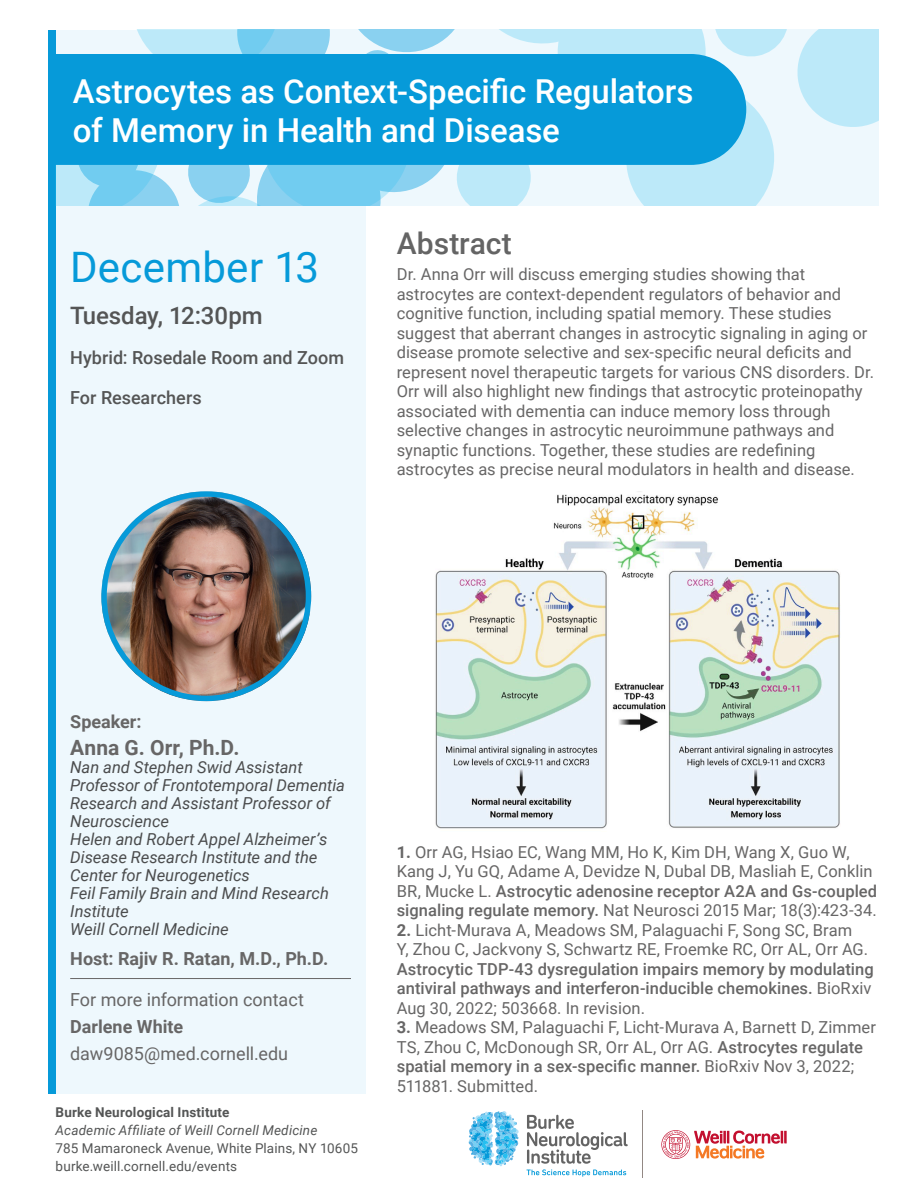
<style>
.page{position:relative;width:918px;height:1188px;background:#fff}
.page>*{position:absolute;margin:0;border:0;box-sizing:border-box;transform-origin:0 0}
.Sidebar_H1{font:42px "Roboto";letter-spacing:.005em;color:#069ad9}
.t1{font:500 33px/39px "Roboto";letter-spacing:-.005em;color:#fff}
.t2{font:500 30px "Roboto";color:#646464}
.t3{font:500 24px "Roboto";letter-spacing:-.005em;color:#545555}
.Sidebar_Body{font:700 21px "Roboto";color:#676666}
.t4{font:18px/27px "Roboto";color:#676666}
.t5{font:500 18px "Roboto";color:#545555}
.Sidebar_Body-2{font:700 18px "Roboto";color:#676666}
.Body{font:16.5px/19.5px "Roboto";color:#676666}
.Sidebar_Body-3{font:italic 16.5px/18px "Roboto";color:#4b4c4d}
.t6{font:13.5px/18px "Roboto";letter-spacing:.01em;color:#545555}
.s1{font-weight:700}
.s2{font-style:italic}
.s3{font-weight:500}
</style>
<div class="page">
<div style="left:55px;top:30px;width:311px;height:1064px;background:#eef8fd"></div>
<div style="left:48px;top:30px;width:7px;height:1064px;background:#069ad9"></div>
<svg style="left:55px;top:29px;width:824px;height:177px"></svg>
<img style="left:101px;top:492px;width:210px;height:209px">
<div style="left:101px;top:491px;width:210px;height:210px;border:5px solid #069ad9;border-radius:50%"></div>
<hr style="left:70px;top:978px;width:281px;height:1px;background:#676666">
<img style="left:435px;top:491px;width:405px;height:338px">
<svg style="left:661px;top:1130px;width:126px;height:29px"></svg>
<hr style="left:643px;top:1111px;width:1px;height:67px;background:#928884">
<svg style="left:526px;top:1115px;width:102px;height:62px"></svg>
<svg style="left:469px;top:1111px;width:50px;height:55px"></svg>
<div style="left:55px;top:54px;width:691px;height:111px;background:#069ad9"></div>
<h1 class="t1" style="left:73px;top:71px;width:622px">Astrocytes as Context-Specific Regulators of Memory in Health and Disease</h1>
<p class="Sidebar_H1" style="left:70px;top:237px;width:250px">December 13</p>
<p class="t3" style="left:70px;top:299px;width:194px">Tuesday, 12:30pm</p>
<p class="t5" style="left:70px;top:345px;width:275px">Hybrid: Rosedale Room and Zoom</p>
<p class="t5" style="left:70px;top:385px;width:133px">For Researchers</p>
<h2 class="t2" style="left:397px;top:222px;width:117px">Abstract</h2>
<p class="Body" style="left:397px;top:264px;width:479px">Dr. Anna Orr will discuss emerging studies showing that astrocytes are context-dependent regulators of behavior and cognitive function, including spatial memory. These studies suggest that aberrant changes in astrocytic signaling in aging or disease promote selective and sex-specific neural deficits and represent novel therapeutic targets for various CNS disorders. Dr.<br>Orr will also highlight new findings that astrocytic proteinopathy associated with dementia can induce memory loss through selective changes in astrocytic neuroimmune pathways and synaptic functions. Together, these studies are redefining astrocytes as precise neural modulators in health and disease.</p>
<p class="Sidebar_Body-2" style="left:70px;top:709px;width:73px">Speaker:</p>
<p class="Sidebar_Body" style="left:70px;top:733px;width:171px">Anna G. Orr, Ph.D.</p>
<p class="Sidebar_Body-3" style="left:70px;top:758px;width:276px">Nan and Stephen Swid Assistant<br>Professor of Frontotemporal Dementia<br>Research and Assistant Professor of<br>Neuroscience</p>
<p class="Sidebar_Body-3" style="left:70px;top:830px;width:259px">Helen and Robert Appel Alzheimer’s<br>Disease Research Institute and the<br>Center for Neurogenetics</p>
<p class="Sidebar_Body-3" style="left:70px;top:884px;width:260px">Feil Family Brain and Mind Research<br>Institute</p>
<p class="Sidebar_Body-3" style="left:70px;top:920px;width:160px">Weill Cornell Medicine</p>
<p class="Sidebar_Body-2" style="left:70px;top:946px;width:260px">Host: Rajiv R. Ratan, M.D., Ph.D.</p>
<p class="t4" style="left:70px;top:985px;width:235px">For more information contact<br><span class="s1">Darlene White </span>daw9085@med.cornell.edu</p>
<h2 class="t6" style="left:56px;top:1103px;width:304px"><span class="s1">Burke Neurological Institute<br></span><span class="s2">Academic Affiliate of Weill Cornell Medicine<br></span>785 Mamaroneck Avenue, White Plains, NY 10605 burke.weill.cornell.edu/events</h2>
<p class="Body" style="left:397px;top:841px;width:482px"><span class="s1">1.</span> Orr AG, Hsiao EC, Wang MM, Ho K, Kim DH, Wang X, Guo W, Kang J, Yu GQ, Adame A, Devidze N, Dubal DB, Masliah E, Conklin BR, Mucke L. <span class="s3">Astrocytic adenosine receptor A2A and Gs-coupled signaling regulate memory.</span> Nat Neurosci 2015 Mar; 18(3):423-34.</p>
<p class="Body" style="left:397px;top:919px;width:479px"><span class="s1">2.</span> Licht-Murava A, Meadows SM, Palaguachi F, Song SC, Bram<br>Y, Zhou C, Jackvony S, Schwartz RE, Froemke RC, Orr AL, Orr AG.<br><span class="s3">Astrocytic TDP-43 dysregulation impairs memory by modulating antiviral pathways and interferon-inducible chemokines.</span> BioRxiv Aug 30, 2022; 503668. In revision.</p>
<p class="Body" style="left:397px;top:1017px;width:481px"><span class="s1">3.</span> Meadows SM, Palaguachi F, Licht-Murava A, Barnett D, Zimmer TS, Zhou C, McDonough SR, Orr AL, Orr AG. <span class="s3">Astrocytes regulate spatial memory in a sex-specific manner.</span> BioRxiv Nov 3, 2022; 511881. Submitted.</p>
</div>
